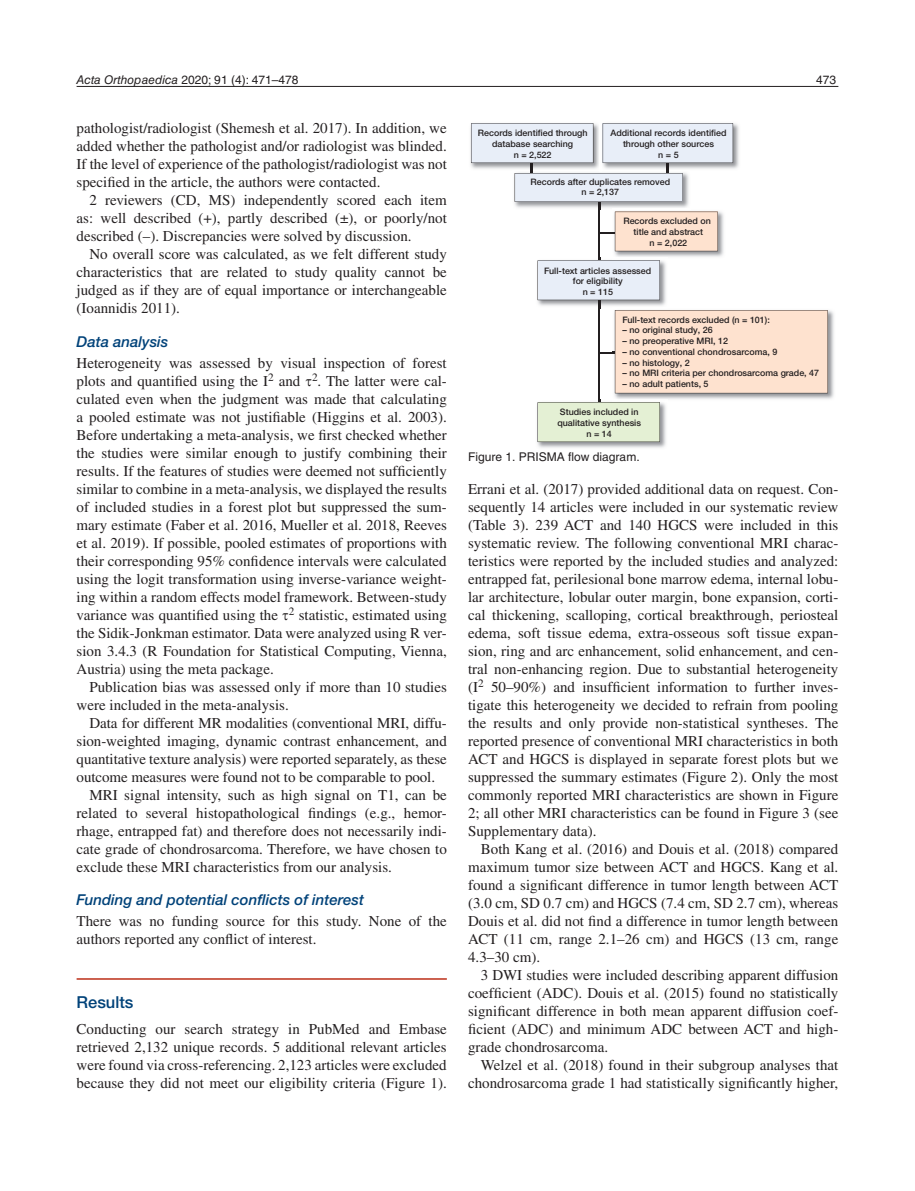
<style>
.page{position:relative;width:915px;height:1191px;background:#fff}
.page>*{position:absolute;margin:0;border:0;box-sizing:border-box;transform-origin:0 0}
.t1{font:500 16.5px "Helvetica Neue LTW1 G";color:#004279}
.t2{font:15px/18px "Times";color:#231f20;text-align:justify}
.t3{font:italic 500 15px "Helvetica Neue LTW1 G";color:#004279}
.t4{font:12px "Helvetica LT Std";color:#231f20}
.t5{font:500 8.85px/10.6px "Helvetica Neue LTW1 G";color:#231f20;text-align:center}
.s1{font-style:italic}
</style>
<div class="page">
<hr style="left:77px;top:86px;width:761px;height:1px;background:#231f20">
<hr style="left:77px;top:978px;width:369px;height:1px;background:#bc2e18">
<hr style="left:599px;top:232px;width:21px;height:2px;background:#231f20">
<hr style="left:598px;top:182px;width:2px;height:234px;background:#231f20">
<img style="left:614px;top:211px;width:110px;height:46px">
<div style="left:614px;top:212px;width:103px;height:39px;background:#fee2cf"></div>
<img style="left:614px;top:310px;width:220px;height:89px">
<svg style="left:600px;top:310px;width:227px;height:83px;background:#fbe1d0"></svg>
<img style="left:470px;top:123px;width:269px;height:46px">
<img style="left:537px;top:258px;width:129px;height:50px">
<img style="left:598px;top:258px;width:2px;height:50px">
<img style="left:612px;top:258px;width:54px;height:1px">
<img style="left:612px;top:307px;width:54px;height:1px">
<div style="left:537px;top:260px;width:122px;height:40px;background:#e8eef8"></div>
<img style="left:537px;top:402px;width:129px;height:46px">
<svg style="left:537px;top:399px;width:122px;height:43px;background:#e0ebd2"></svg>
<img style="left:514px;top:202px;width:175px;height:8px">
<img style="left:598px;top:202px;width:2px;height:8px">
<img style="left:612px;top:209px;width:77px;height:1px">
<svg style="left:471px;top:123px;width:261px;height:79px"></svg>
<p class="t4" style="left:77px;top:72px;width:223px"><span class="s1">Acta Orthopaedica</span> 2020; 91 (4): 471–478</p>
<p class="t4" style="left:816px;top:72px;width:22px">473</p>
<p class="t2" style="left:77px;top:119px;width:371px">pathologist/radiologist (Shemesh et al. 2017). In addition, we added whether the pathologist and/or radiologist was blinded.<br>If the level of experience of the pathologist/radiologist was not specified in the article, the authors were contacted.</p>
<p class="t2" style="left:77px;top:191px;width:371px;text-indent:13px">2 reviewers (CD, MS) independently scored each item as: well described (+), partly described (±), or poorly/not described (–). Discrepancies were solved by discussion.</p>
<p class="t2" style="left:77px;top:245px;width:371px;text-indent:13px">No overall score was calculated, as we felt different study characteristics that are related to study quality cannot be judged as if they are of equal importance or interchangeable (Ioannidis 2011).</p>
<p class="t3" style="left:77px;top:332px;width:93px">Data analysis</p>
<p class="t2" style="left:77px;top:353px;width:371px">Heterogeneity was assessed by visual inspection of forest plots and quantified using the I<sup>2</sup> and ▼<sup>2</sup>. The latter were cal&shy;culated even when the judgment was made that calculating a pooled estimate was not justifiable (Higgins et al. 2003).<br>Before undertaking a meta-analysis, we first checked whether the studies were similar enough to justify combining their results. If the features of studies were deemed not sufficiently similar to combine in a meta-analysis, we displayed the results of included studies in a forest plot but suppressed the sum&shy;mary estimate (Faber et al. 2016, Mueller et al. 2018, Reeves et al. 2019). If possible, pooled estimates of proportions with their corresponding 95% confidence intervals were calculated using the logit transformation using inverse-variance weight&shy;ing within a random effects model framework. Between-study variance was quantified using the ▼<sup>2</sup> statistic, estimated using the Sidik-Jonkman estimator. Data were analyzed using R ver&shy;sion 3.4.3 (R Foundation for Statistical Computing, Vienna, Austria) using the meta package.</p>
<p class="t2" style="left:77px;top:677px;width:371px;text-indent:13px">Publication bias was assessed only if more than 10 studies were included in the meta-analysis.</p>
<p class="t2" style="left:89px;top:713px;width:359px">Data for different MR modalities (conventional MRI, diffu-</p>
<p class="t2" style="left:77px;top:731px;width:371px">sion-weighted imaging, dynamic contrast enhancement, and</p>
<p class="t2" style="left:77px;top:749px;width:371px">quantitative texture analysis) were reported separately, as these</p>
<p class="t2" style="left:77px;top:767px;width:360px">outcome measures were found not to be comparable to pool.</p>
<p class="t2" style="left:89px;top:785px;width:359px">MRI signal intensity, such as high signal on T1, can be</p>
<p class="t2" style="left:77px;top:803px;width:371px">related to several histopathological findings (e.g., hemor-</p>
<p class="t2" style="left:77px;top:821px;width:371px">rhage, entrapped fat) and therefore does not necessarily indi-</p>
<p class="t2" style="left:77px;top:839px;width:371px">cate grade of chondrosarcoma. Therefore, we have chosen to</p>
<p class="t2" style="left:77px;top:857px;width:317px">exclude these MRI characteristics from our analysis.</p>
<p class="t3" style="left:77px;top:890px;width:289px">Funding and potential conflicts of interest</p>
<p class="t2" style="left:77px;top:911px;width:371px">There was no funding source for this study. None of the authors reported any conflict of interest.</p>
<p class="t5" style="left:477px;top:128px;width:111px">Records identified through database searching<br>n = 2,522</p>
<p class="t5" style="left:530px;top:176px;width:141px">Records after duplicates removed n = 2,137</p>
<p class="t5" style="left:610px;top:128px;width:118px">Additional records identified through other sources<br>n = 5</p>
<p class="t5" style="left:623px;top:216px;width:89px">Records excluded on title and abstract<br>n = 2,022</p>
<p class="t5" style="left:544px;top:265px;width:108px">Full-text articles assessed for eligibility<br>n = 115</p>
<p class="t5" style="left:622px;top:314px;width:149px">Full-text records excluded (n = 101):</p>
<p class="t5" style="left:622px;top:325px;width:92px">– no original study, 26</p>
<p class="t5" style="left:622px;top:336px;width:107px">– no preoperative MRI, 12</p>
<p class="t5" style="left:622px;top:346px;width:156px">– no conventional chondrosarcoma, 9</p>
<p class="t5" style="left:622px;top:357px;width:69px">– no histology, 2</p>
<p class="t5" style="left:622px;top:368px;width:198px">– no MRI criteria per chondrosarcoma grade, 47</p>
<p class="t5" style="left:622px;top:378px;width:87px">– no adult patients, 5</p>
<p class="t5" style="left:557px;top:407px;width:85px">Studies included in qualitative synthesis n = 14</p>
<p class="t4" style="left:468px;top:449px;width:173px">Figure 1. PRISMA flow diagram.</p>
<p class="t2" style="left:468px;top:479px;width:371px">Errani et al. (2017) provided additional data on request. Con&shy;sequently 14 articles were included in our systematic review (Table 3). 239 ACT and 140 HGCS were included in this systematic review. The following conventional MRI charac&shy;teristics were reported by the included studies and analyzed: entrapped fat, perilesional bone marrow edema, internal lobu&shy;lar architecture, lobular outer margin, bone expansion, corti&shy;cal thickening, scalloping, cortical breakthrough, periosteal edema, soft tissue edema, extra-osseous soft tissue expan&shy;sion, ring and arc enhancement, solid enhancement, and cen&shy;tral non-enhancing region. Due to substantial heterogeneity (I<sup>2</sup> 50–90%) and insufficient information to further inves&shy;tigate this heterogeneity we decided to refrain from pooling the results and only provide non-statistical syntheses. The reported presence of conventional MRI characteristics in both ACT and HGCS is displayed in separate forest plots but we suppressed the summary estimates (Figure 2). Only the most commonly reported MRI characteristics are shown in Figure 2; all other MRI characteristics can be found in Figure 3 (see Supplementary data).</p>
<p class="t2" style="left:468px;top:839px;width:371px;text-indent:13px">Both Kang et al. (2016) and Douis et al. (2018) compared maximum tumor size between ACT and HGCS. Kang et al. found a significant difference in tumor length between ACT (3.0 cm, SD 0.7 cm) and HGCS (7.4 cm, SD 2.7 cm), whereas Douis et al. did not find a difference in tumor length between ACT (11 cm, range 2.1–26 cm) and HGCS (13 cm, range 4.3–30 cm).</p>
<p class="t2" style="left:468px;top:965px;width:371px;text-indent:13px">3 DWI studies were included describing apparent diffusion coefficient (ADC). Douis et al. (2015) found no statistically significant difference in both mean apparent diffusion coef&shy;ficient (ADC) and minimum ADC between ACT and high&shy;grade chondrosarcoma.</p>
<p class="t2" style="left:468px;top:1055px;width:371px;text-align:right">Welzel et al. (2018) found in their subgroup analyses that chondrosarcoma grade 1 had statistically significantly higher,</p>
<p class="t1" style="left:77px;top:992px;width:58px">Results</p>
<p class="t2" style="left:77px;top:1019px;width:371px">Conducting our search strategy in PubMed and Embase retrieved 2,132 unique records. 5 additional relevant articles were found via cross-referencing. 2,123 articles were excluded because they did not meet our eligibility criteria (Figure 1).</p>
</div>
